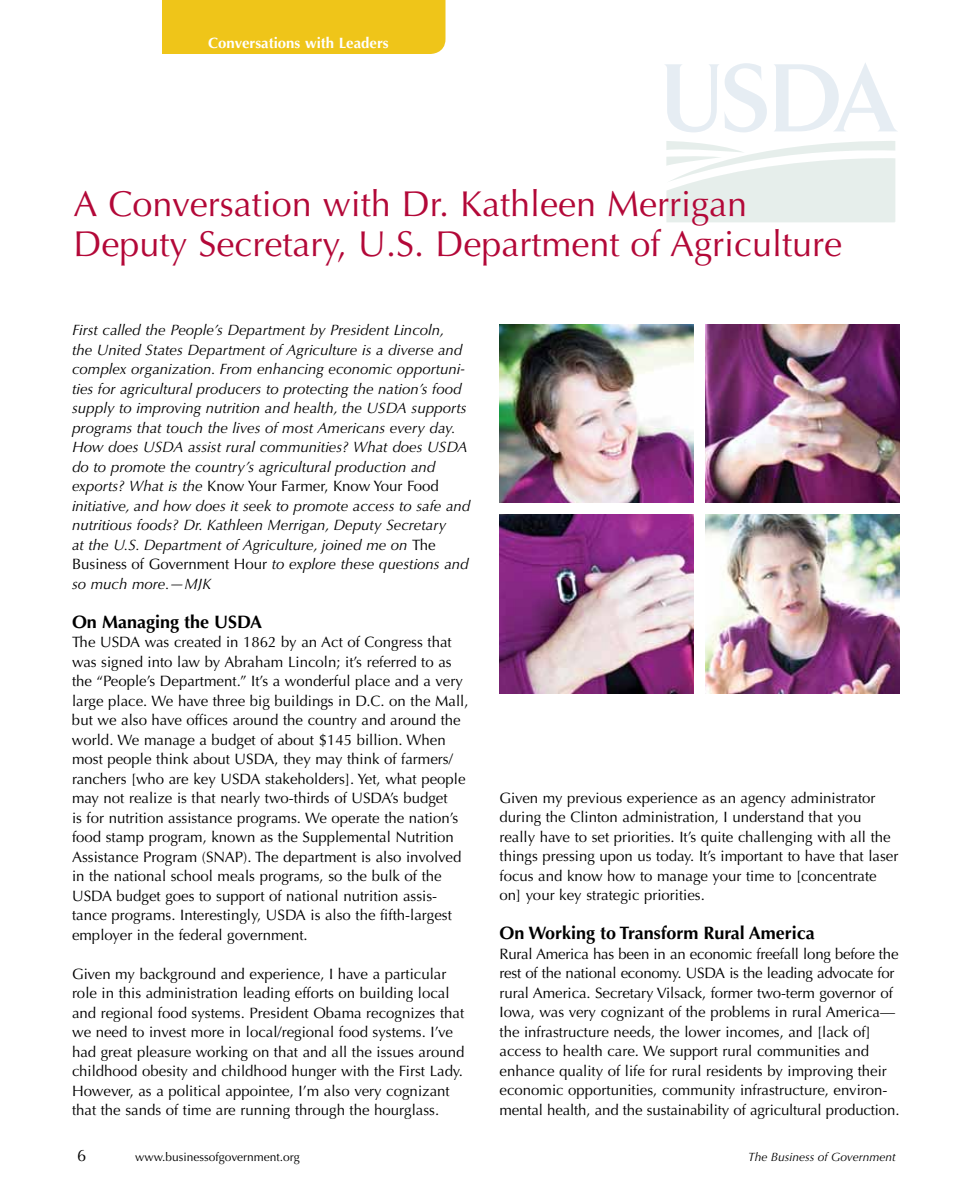
<style>
.page{position:relative;width:972px;height:1188px;background:#fff}
.page>*{position:absolute;margin:0;border:0;box-sizing:border-box;transform-origin:0 0}
.t1{font:36px/40.5px "Optima";color:#b30838}
.t2{font:700 18px "Optima";color:#000}
.t3{font:16.5px "Optima";color:#000}
.t4{font:15px/19.5px "Optima";color:#000}
.t5{font:italic 15px/19.5px "Optima";color:#000}
.t6{font:700 15px "Optima";color:#fff}
.t7{font:12px "Optima";color:#000}
.t8{font:italic 12px "Optima";color:#000}
.s1{font-style:normal}
</style>
<div class="page">
<div style="left:162px;top:0;width:284px;height:54px;background:#efc519"></div>
<svg style="left:665px;top:63px;width:232px;height:159px"></svg>
<img style="left:500px;top:324px;width:194px;height:179px">
<img style="left:706px;top:324px;width:194px;height:179px">
<img style="left:500px;top:514px;width:194px;height:179px">
<img style="left:706px;top:514px;width:194px;height:179px">
<p class="t6" style="left:208px;top:34px;width:182px">Conversations with Leaders</p>
<h1 class="t1" style="left:74px;top:184px;width:770px">A Conversation with Dr. Kathleen Merrigan<br>Deputy Secretary, U.S. Department of Agriculture</h1>
<p class="t5" style="left:72px;top:320px;width:400px">First called the People’s Department by President Lincoln,<br>the United States Department of Agriculture is a diverse and complex organization. From enhancing economic opportuni&shy;ties for agricultural producers to protecting the nation’s food supply to improving nutrition and health, the USDA supports programs that touch the lives of most Americans every day.<br>How does USDA assist rural communities? What does USDA do to promote the country’s agricultural production and exports? What is the <span class="s1">Know Your Farmer, Know Your Food </span>initiative, and how does it seek to promote access to safe and nutritious foods? Dr. Kathleen Merrigan, Deputy Secretary<br>at the U.S. Department of Agriculture, joined me on <span class="s1">The Business of Government Hour</span> to explore these questions and so much more.—MJK</p>
<p class="t2" style="left:72px;top:611px;width:192px">On Managing the USDA</p>
<p class="t4" style="left:72px;top:632px;width:398px">The USDA was created in 1862 by an Act of Congress that was signed into law by Abraham Lincoln; it’s referred to as the “People’s Department.” It’s a wonderful place and a very large place. We have three big buildings in D.C. on the Mall, but we also have offices around the country and around the world. We manage a budget of about $145 billion. When most people think about USDA, they may think of farmers/ ranchers [who are key USDA stakeholders]. Yet, what people may not realize is that nearly two-thirds of USDA’s budget<br>is for nutrition assistance programs. We operate the nation’s food stamp program, known as the Supplemental N utrition Assistance Program (SNAP). The department is also involved in the national school meals programs, so the bulk of the USDA budget goes to support of national nutrition assis&shy;tance programs. I nterestingly, USDA is also the fifth-largest employer in the federal government.</p>
<p class="t4" style="left:72px;top:964px;width:394px">Given my background and experience, I have a particular role in this administration leading efforts on building local and regional food systems. President Obama recognizes that we need to invest more in local/regional food systems. I ’ve had great pleasure working on that and all the issues around childhood obesity and childhood hunger with the First Lady.<br>However, as a political appointee, I ’m also very cognizant that the sands of time are running through the hourglass.</p>
<p class="t4" style="left:500px;top:788px;width:400px">Given my previous experience as an agency administrator during the Clinton administration, I understand that you really have to set priorities. It’s quite challenging with all the things pressing upon us today. It’s important to have that laser focus and know how to manage your time to [concentrate on] your key strategic priorities.</p>
<p class="t2" style="left:500px;top:923px;width:317px">On Working to Transform Rural America</p>
<p class="t4" style="left:500px;top:944px;width:402px">Rural America has been in an economic freefall long before the rest of the national economy. USDA is the leading advocate for rural America. Secretary Vilsack, former two-term governor of<br>I owa, was very cognizant of the problems in rural America— the infrastructure needs, the lower incomes, and [lack of] access to health care. We support rural communities and enhance quality of life for rural residents by improving their economic opportunities, community infrastructure, environ&shy;mental health, and the sustainability of agricultural production.</p>
<p class="t3" style="left:77px;top:1146px;width:11px">6</p>
<p class="t7" style="left:135px;top:1150px;width:166px">www.businessofgovernment.org</p>
<p class="t8" style="left:748px;top:1150px;width:149px">The Business of Government</p>
</div>
